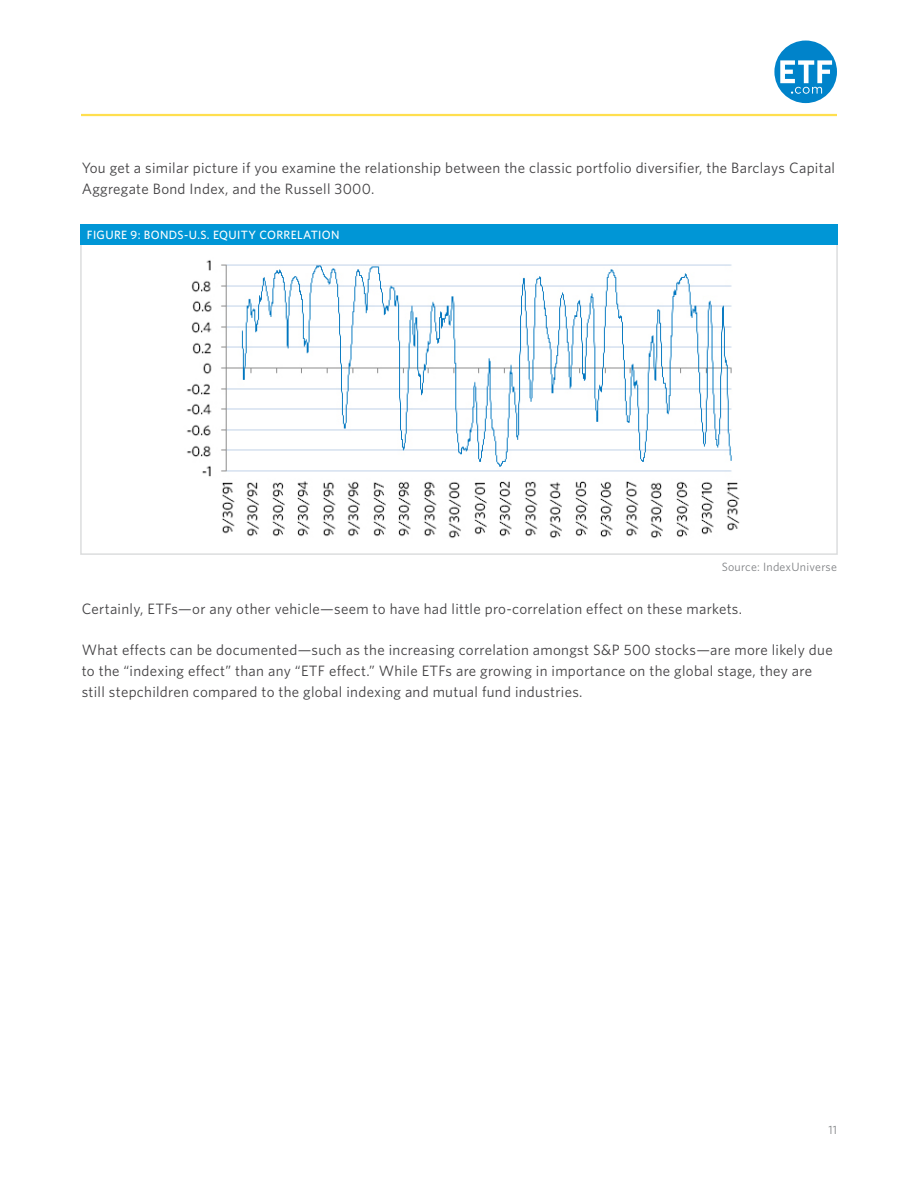
<style>
.page{position:relative;width:918px;height:1188px;background:#fff}
.page>*{position:absolute;margin:0;border:0;box-sizing:border-box;transform-origin:0 0}
.t1{font:15px/21px "Whitney";letter-spacing:.02em;color:#414042}
.t2{font:500 12px "Whitney";letter-spacing:.03em;color:#fff}
.t3{font:12px "Whitney";letter-spacing:.02em;color:#808285}
</style>
<div class="page">
<hr style="left:81px;top:114px;width:756px;height:2px;background:#ffdf4f">
<div style="left:774px;top:41px;width:63px;height:62px;background:#0083ca;border-radius:50%"></div>
<svg style="left:780px;top:60px;width:52px;height:34px"></svg>
<div style="left:80px;top:225px;width:758px;height:20px;background:#0096d6"></div>
<img style="left:187px;top:260px;width:553px;height:278px">
<p class="t1" style="left:82px;top:157px;width:755px">You get a similar picture if you examine the relationship between the classic portfolio diversifier, the Barclays Capital<br>Aggregate Bond Index, and the Russell 3000.</p>
<p class="t2" style="left:87px;top:228px;width:254px">FIGURE 9: BONDS-U.S. EQUITY CORRELATION</p>
<p class="t3" style="left:722px;top:560px;width:117px">Source: IndexUniverse</p>
<p class="t1" style="left:82px;top:597px;width:662px">Certainly, ETFs—or any other vehicle—seem to have had little pro-correlation effect on these markets.</p>
<p class="t1" style="left:82px;top:639px;width:752px">What effects can be documented—such as the increasing correlation amongst S&amp;P 500 stocks—are more likely due to the “indexing effect” than any “ETF effect.” While ETFs are growing in importance on the global stage, they are still stepchildren compared to the global indexing and mutual fund industries.</p>
<p class="t3" style="left:828px;top:1123px;width:10px">11</p>
</div>
